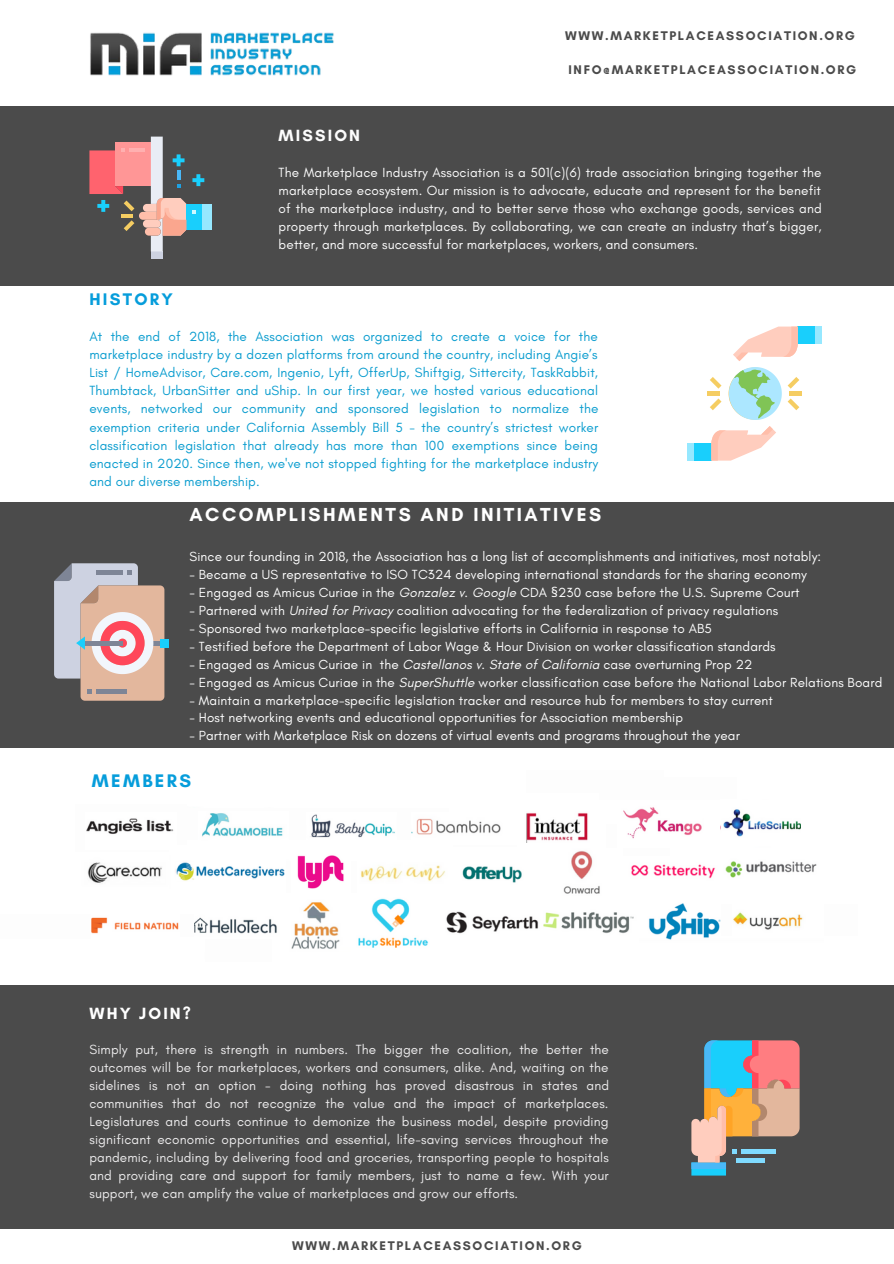
<style>
.page{position:relative;width:894px;height:1264px;background:#fff}
.page>*{position:absolute;margin:0;border:0;box-sizing:border-box;transform-origin:0 0}
.t1{font:700 19.2px "Glacial Indifference";letter-spacing:.13em;color:#fff}
.t2{font:700 18.6px "Glacial Indifference";letter-spacing:.13em;color:#069ddb}
.t3{font:700 17.1px "Glacial Indifference";letter-spacing:.13em;color:#069ddb}
.t4{font:700 16.5px "Glacial Indifference";letter-spacing:.13em;color:#fff}
.t5{font:700 16.5px "Glacial Indifference";letter-spacing:.13em;color:#fdfdfd}
.t6{font:13.5px "Glacial Indifference";letter-spacing:.01em;color:#fff}
.t7{font:13.5px/18px "Glacial Indifference";letter-spacing:.01em;color:#ecebec;text-align:justify}
.t8{font:13.5px/18px "Glacial Indifference";letter-spacing:.01em;color:#0b9dcf;text-align:justify}
.t9{font:13.5px/18px "Glacial Indifference";letter-spacing:.01em;color:#fdfdfd;text-align:justify}
.t10{font:700 12.75px "Glacial Indifference";letter-spacing:.13em;color:#4b4b4b}
.s1{font-style:italic}
.s2{font-family:"Noto Sans"}
</style>
<div class="page">
<div style="left:0;top:0;width:893px;height:1263px;background:#4b4b4b"></div>
<div style="left:0;top:286px;width:893px;height:215px;background:#fff"></div>
<div style="left:0;top:0;width:893px;height:106px;background:#fff"></div>
<img style="left:90px;top:32px;width:244px;height:44px">
<div style="left:0;top:748px;width:893px;height:236px;background:#fff"></div>
<div style="left:151px;top:251px;width:12px;height:8px;background:#cdd2e1"></div>
<div style="left:202px;top:204px;width:10px;height:26px;background:#96e8ff"></div>
<div style="left:186px;top:204px;width:16px;height:26px;background:#19cffc"></div>
<svg style="left:192px;top:210px;width:4px;height:4px"></svg>
<svg style="left:192px;top:174px;width:12px;height:12px"></svg>
<svg style="left:89px;top:137px;width:97px;height:114px"></svg>
<div style="left:687px;top:443px;width:6px;height:17px;background:#96e8ff"></div>
<div style="left:693px;top:443px;width:18px;height:17px;background:#19cffc"></div>
<div style="left:814px;top:326px;width:7px;height:18px;background:#96e8ff"></div>
<div style="left:797px;top:326px;width:17px;height:18px;background:#19cffc"></div>
<div style="left:789px;top:391px;width:12px;height:5px;background:#f5cd62"></div>
<svg style="left:787px;top:377px;width:12px;height:11px"></svg>
<svg style="left:787px;top:398px;width:12px;height:12px"></svg>
<div style="left:706px;top:391px;width:13px;height:5px;background:#f5cd62"></div>
<svg style="left:710px;top:377px;width:11px;height:11px"></svg>
<svg style="left:710px;top:398px;width:11px;height:12px"></svg>
<svg style="left:733px;top:326px;width:64px;height:35px"></svg>
<svg style="left:711px;top:426px;width:65px;height:34px"></svg>
<div style="left:160px;top:638px;width:9px;height:9px;background:#19cffc"></div>
<svg style="left:54px;top:563px;width:110px;height:137px"></svg>
<div style="left:96px;top:689px;width:31px;height:5px;background:#7e8596"></div>
<svg style="left:728px;top:367px;width:53px;height:53px"></svg>
<svg style="left:691px;top:1040px;width:108px;height:135px"></svg>
<hr style="left:741px;top:1149px;width:34px;height:4px;background:#80dbff">
<hr style="left:736px;top:1158px;width:28px;height:4px;background:#80dbff">
<img style="left:87px;top:862px;width:75px;height:21px">
<img style="left:631px;top:861px;width:186px;height:18px">
<img style="left:649px;top:903px;width:71px;height:37px">
<img style="left:297px;top:855px;width:47px;height:34px">
<img style="left:361px;top:851px;width:239px;height:43px">
<img style="left:720px;top:809px;width:80px;height:28px">
<img style="left:446px;top:911px;width:188px;height:23px">
<img style="left:526px;top:813px;width:62px;height:29px">
<img style="left:623px;top:807px;width:79px;height:32px">
<img style="left:202px;top:813px;width:81px;height:24px">
<img style="left:310px;top:814px;width:85px;height:24px">
<img style="left:411px;top:818px;width:90px;height:17px">
<img style="left:86px;top:818px;width:88px;height:16px">
<img style="left:733px;top:912px;width:70px;height:18px">
<div style="left:0;top:1229px;width:893px;height:34px;background:#fff"></div>
<img style="left:91px;top:902px;width:249px;height:47px">
<div style="left:91px;top:942px;width:190px;height:25px;background:#fff"></div>
<img style="left:358px;top:893px;width:84px;height:55px">
<img style="left:189px;top:902px;width:92px;height:40px">
<div style="left:180px;top:914px;width:13px;height:22px;background:#fdfdfd"></div>
<div style="left:205px;top:939px;width:66px;height:23px;background:#fdfdfd"></div>
<img style="left:176px;top:862px;width:108px;height:18px">
<p class="t10" style="left:565px;top:28px;width:291px">WWW.MARKETPLACEASSOCIATION.ORG</p>
<p class="t10" style="left:568px;top:62px;width:289px">INFO@MARKETPLACEASSOCIATION.ORG</p>
<p class="t5" style="left:278px;top:126px;width:83px">MISSION</p>
<p class="t9" style="left:278px;top:163px;width:544px">The Marketplace Industry Association is a 501(c)(6) trade association bringing together the marketplace ecosystem. Our mission is to advocate, educate and represent for the benefit of the marketplace industry, and to better serve those who exchange goods, services and property through marketplaces. By collaborating, we can create an industry that’s bigger, better, and more successful for marketplaces, workers, and consumers.</p>
<p class="t3" style="left:89px;top:289px;width:85px">HISTORY</p>
<p class="t8" style="left:89px;top:328px;width:510px">At the end of 2018, the Association was organized to create a voice for the marketplace industry by a dozen platforms from around the country, including Angie’s List / HomeAdvisor, Care.com, Ingenio, Lyft, OfferUp, Shiftgig, Sittercity, TaskRabbit, Thumbtack, UrbanSitter and uShip. In our first year, we hosted various educational events, networked our community and sponsored legislation to normalize the exemption criteria under California Assembly Bill 5 - the country’s strictest worker classification legislation that already has more than 100 exemptions since being enacted in 2020. Since then, we've not stopped fighting for the marketplace industry and our diverse membership.</p>
<h1 class="t1" style="left:189px;top:503px;width:413px">ACCOMPLISHMENTS AND INITIATIVES</h1>
<p class="t6" style="left:189px;top:548px;width:633px">Since our founding in 2018, the Association has a long list of accomplishments and initiatives, most notably:</p>
<p class="t6" style="left:189px;top:566px;width:618px">- Became a US representative to ISO TC324 developing international standards for the sharing economy</p>
<p class="t6" style="left:189px;top:584px;width:611px">- Engaged as Amicus Curiae in the <span class="s1">Gonzalez v. Google</span> CDA <span class="s2">§</span>230 case before the U.S. Supreme Court</p>
<p class="t6" style="left:189px;top:602px;width:590px">- Partnered with <span class="s1">United for Privacy</span> coalition advocating for the federalization of privacy regulations</p>
<p class="t6" style="left:189px;top:620px;width:523px">- Sponsored two marketplace-specific legislative efforts in California in response to AB5</p>
<p class="t6" style="left:189px;top:638px;width:587px">- Testified before the Department of Labor Wage &amp; Hour Division on worker classification standards</p>
<p class="t6" style="left:189px;top:656px;width:564px">- Engaged as Amicus Curiae in the <span class="s1">Castellanos v. State of California</span> case overturning Prop 22</p>
<p class="t6" style="left:189px;top:673px;width:694px"><span class="s1">-</span> Engaged as Amicus Curiae in the <span class="s1">SuperShuttle</span> worker classification case before the National Labor Relations Board</p>
<p class="t6" style="left:189px;top:691px;width:585px">- Maintain a marketplace-specific legislation tracker and resource hub for members to stay current</p>
<p class="t6" style="left:189px;top:709px;width:495px">- Host networking events and educational opportunities for Association membership</p>
<p class="t6" style="left:189px;top:727px;width:551px">- Partner with Marketplace Risk on dozens of virtual events and programs throughout the year</p>
<h2 class="t2" style="left:92px;top:769px;width:101px">MEMBERS</h2>
<p class="t4" style="left:89px;top:1003px;width:103px">WHY JOIN?</p>
<p class="t7" style="left:89px;top:1040px;width:521px">Simply put, there is strength in numbers. The bigger the coalition, the better the outcomes will be for marketplaces, workers and consumers, alike. And, waiting on the sidelines is not an option - doing nothing has proved disastrous in states and communities that do not recognize the value and the impact of marketplaces.<br>Legislatures and courts continue to demonize the business model, despite providing significant economic opportunities and essential, life-saving services throughout the pandemic, including by delivering food and groceries, transporting people to hospitals and providing care and support for family members, just to name a few. With your support, we can amplify the value of marketplaces and grow our efforts.</p>
<p class="t10" style="left:292px;top:1237px;width:291px">WWW.MARKETPLACEASSOCIATION.ORG</p>
</div>
